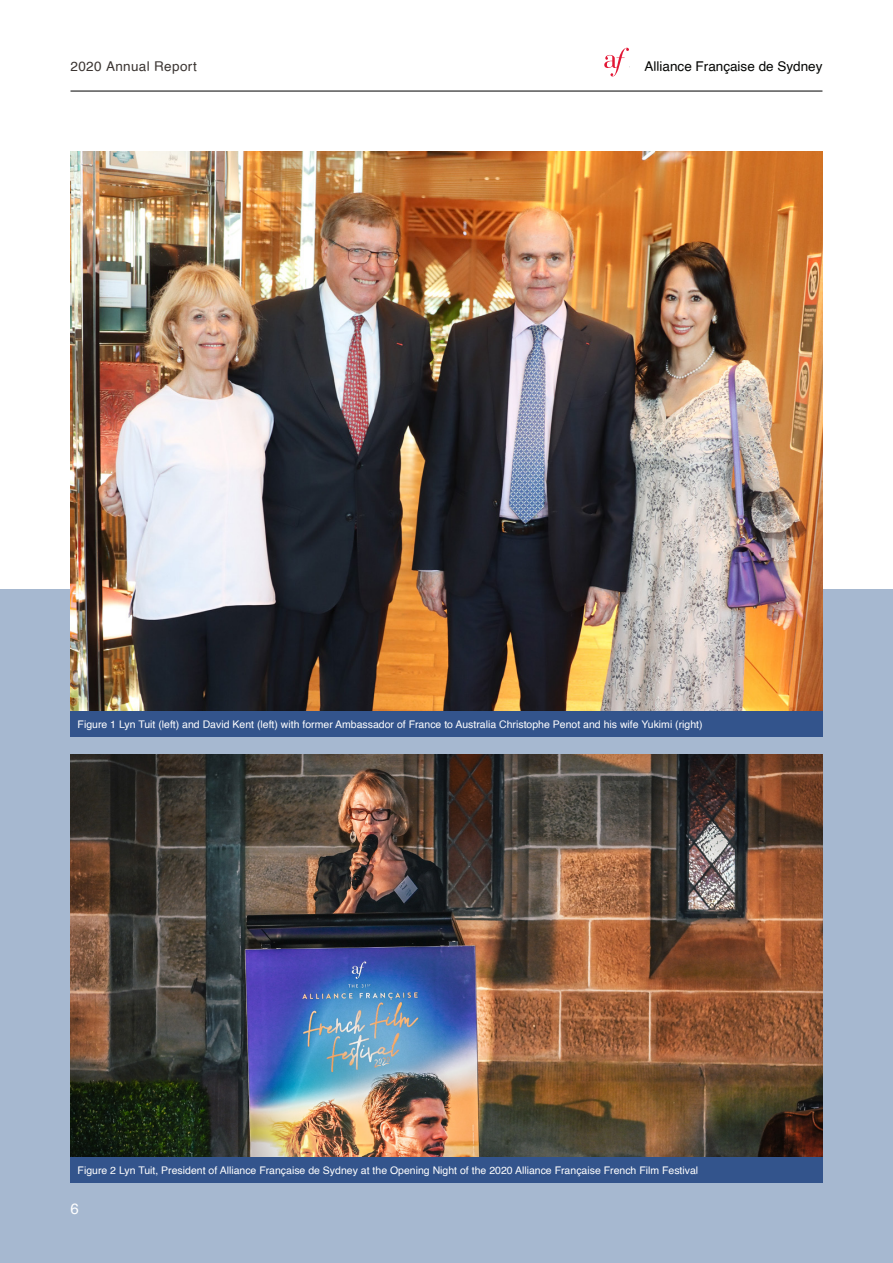
<style>
.page{position:relative;width:893px;height:1263px;background:#fff}
.page>*{position:absolute;margin:0;border:0;box-sizing:border-box;transform-origin:0 0}
.t1{font:15px "Helvetica";color:#fff}
.t2{font:13.5px "Helvetica";color:#040503}
.t3{font:13.5px "Helvetica";letter-spacing:.025em;color:#3b3532}
.Heading_40{font:10.5px "Helvetica";color:#fff}
</style>
<div class="page">
<div style="left:0;top:590px;width:893px;height:673px;background:#a6b8d0"></div>
<img style="left:70px;top:152px;width:752px;height:559px">
<img style="left:70px;top:754px;width:752px;height:403px">
<div style="left:70px;top:711px;width:752px;height:25px;background:#33548c"></div>
<div style="left:70px;top:1157px;width:752px;height:26px;background:#33548c"></div>
<hr style="left:70px;top:91px;width:752px;height:1px;background:#000">
<svg style="left:604px;top:48px;width:25px;height:28px"></svg>
<p class="t3" style="left:70px;top:56px;width:128px">2020 Annual Report</p>
<p class="t2" style="left:645px;top:56px;width:179px">Alliance Française de Sydney</p>
<p class="Heading_40" style="left:78px;top:716px;width:627px">Figure 1 Lyn Tuit (left) and David Kent (left) with former Ambassador of France to Australia Christophe Penot and his wife Yukimi (right)</p>
<p class="Heading_40" style="left:78px;top:1162px;width:622px">Figure 2 Lyn Tuit, President of Alliance Française de Sydney at the Opening Night of the 2020 Alliance Française French Film Festival</p>
<h1 class="t1" style="left:70px;top:1197px;width:10px">6</h1>
</div>
